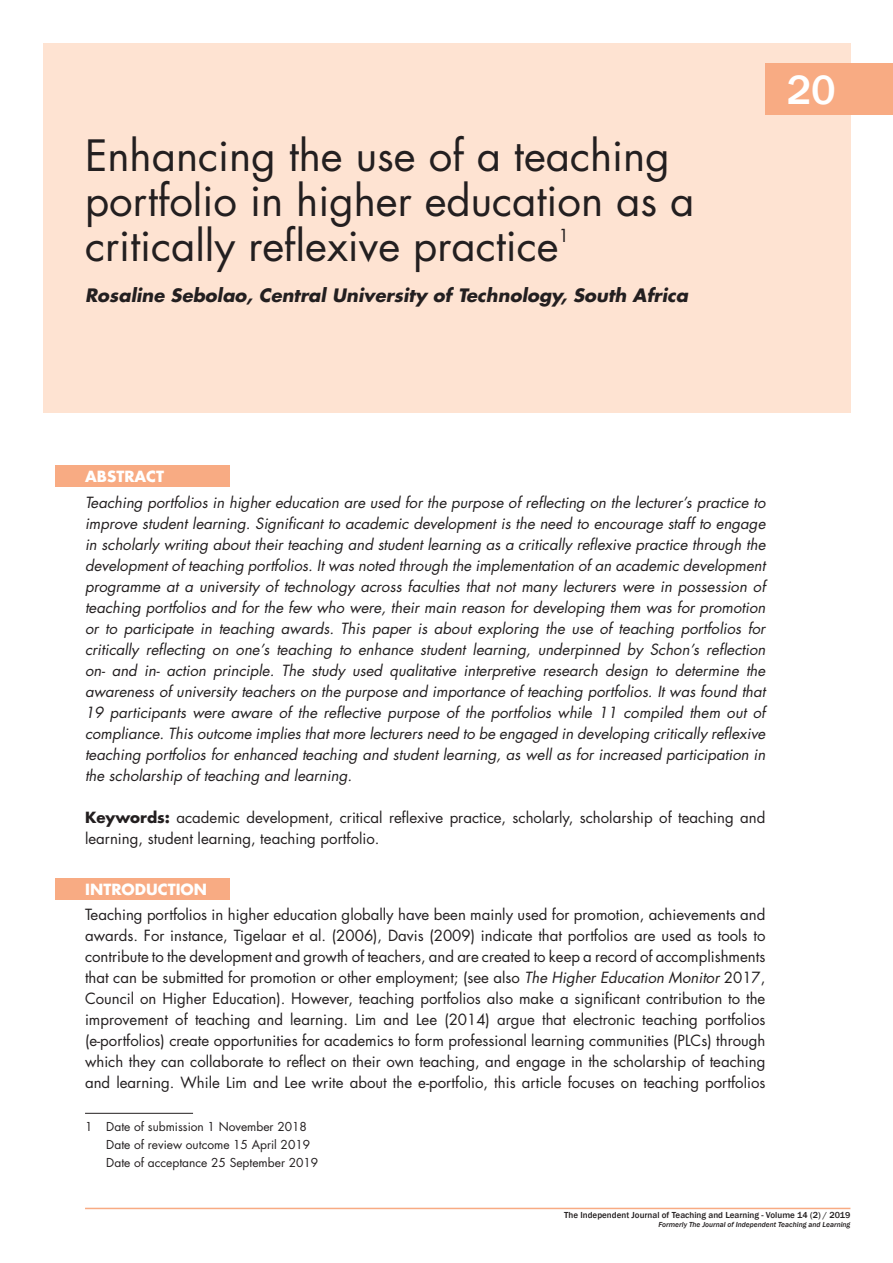
<style>
.page{position:relative;width:893px;height:1263px;background:#fff}
.page>*{position:absolute;margin:0;border:0;box-sizing:border-box;transform-origin:0 0}
.t1{font:42px/45px "Futura Std";color:#231f20}
.t2{font:500 42px "Franklin Gothic";color:#fff}
.t3{font:italic 700 18px "Futura Std";color:#231f20}
.t4{font:17.55px "Futura Std";color:#231f20}
.t5{font:italic 15px/21px "Futura Std";color:#231f20;text-align:justify}
.t6{font:15px/21px "Futura Std";color:#231f20}
.t7{font:700 15px "Futura Std";color:#fff}
.t8{font:12px/18px "Futura Std";color:#231f20}
.t9{font:500 9px "Franklin Gothic";color:#231f20}
.t10{font:italic 500 7.5px "Franklin Gothic";color:#231f20}
.s1{font-weight:700}
.s2{font-style:italic}
</style>
<div class="page">
<hr style="left:85px;top:1208px;width:765px;height:1px;background:#f8ab83">
<div style="left:43px;top:43px;width:807px;height:369px;background:#fee3d2"></div>
<div style="left:765px;top:64px;width:128px;height:51px;background:#f8ab83"></div>
<hr style="left:85px;top:1113px;width:108px;height:1px;background:#231f20">
<div style="left:55px;top:466px;width:175px;height:21px;background:#f8ab83"></div>
<div style="left:55px;top:878px;width:175px;height:21px;background:#f8ab83"></div>
<h1 class="t1" style="left:85px;top:133px;width:611px">Enhancing the use of a teaching portfolio in higher education as a critically reflexive practice</h1>
<p class="t4" style="left:559px;top:224px;width:12px">1</p>
<p class="t3" style="left:85px;top:283px;width:605px">Rosaline Sebolao, Central University of Technology, South Africa</p>
<h1 class="t2" style="left:787px;top:64px;width:51px">20</h1>
<p class="t7" style="left:85px;top:467px;width:80px">ABSTRACT</p>
<p class="t5" style="left:85px;top:492px;width:682px">Teaching portfolios in higher education are used for the purpose of reflecting on the lecturer’s practice to improve student learning. Significant to academic development is the need to encourage staff to engage in scholarly writing about their teaching and student learning as a critically reflexive practice through the development of teaching portfolios. It was noted through the implementation of an academic development programme at a university of technology across faculties that not many lecturers were in possession of teaching portfolios and for the few who were, their main reason for developing them was for promotion or to participate in teaching awards. This paper is about exploring the use of teaching portfolios for critically reflecting on one’s teaching to enhance student learning, underpinned by Schon’s reflection on- and in- action principle. The study used qualitative interpretive research design to determine the awareness of university teachers on the purpose and importance of teaching portfolios. It was found that 19 participants were aware of the reflective purpose of the portfolios while 11 compiled them out of compliance. This outcome implies that more lecturers need to be engaged in developing critically reflexive teaching portfolios for enhanced teaching and student learning, as well as for increased participation in the scholarship of teaching and learning.<sup>1</sup></p>
<p class="t6" style="left:85px;top:807px;width:682px"><span class="s1">Keywords:</span> academic development, critical reflexive practice, scholarly, scholarship of teaching and learning, student learning, teaching portfolio.</p>
<p class="t7" style="left:85px;top:879px;width:123px">INTRODUCTION</p>
<p class="t6" style="left:85px;top:904px;width:682px;text-align:justify">Teaching portfolios in higher education globally have been mainly used for promotion, achievements and awards. For instance, Tigelaar et al. (2006), Davis (2009) indicate that portfolios are used as tools to contribute to the development and growth of teachers, and are created to keep a record of accomplishments that can be submitted for promotion or other employment; (see also <span class="s2">The Higher Education Monitor</span> 2017, Council on Higher Education). However, teaching portfolios also make a significant contribution to the improvement of teaching and learning. Lim and Lee (2014) argue that electronic teaching portfolios (e-portfolios) create opportunities for academics to form professional learning communities (PLCs) through which they can collaborate to reflect on their own teaching, and engage in the scholarship of teaching and learning. While Lim and Lee write about the e-portfolio, this article focuses on teaching portfolios</p>
<p class="t8" style="left:106px;top:1118px;width:213px;text-indent:-21px">1 Date of submission 1 November 2018<br>Date of review outcome 15 April 2019<br>Date of acceptance 25 September 2019</p>
<p class="t9" style="left:564px;top:1210px;width:288px">The Independent Journal of Teaching and Learning - Volume 14 (2) / 2019</p>
<p class="t10" style="left:659px;top:1220px;width:193px">Formerly The Journal of Independent Teaching and Learning</p>
</div>
